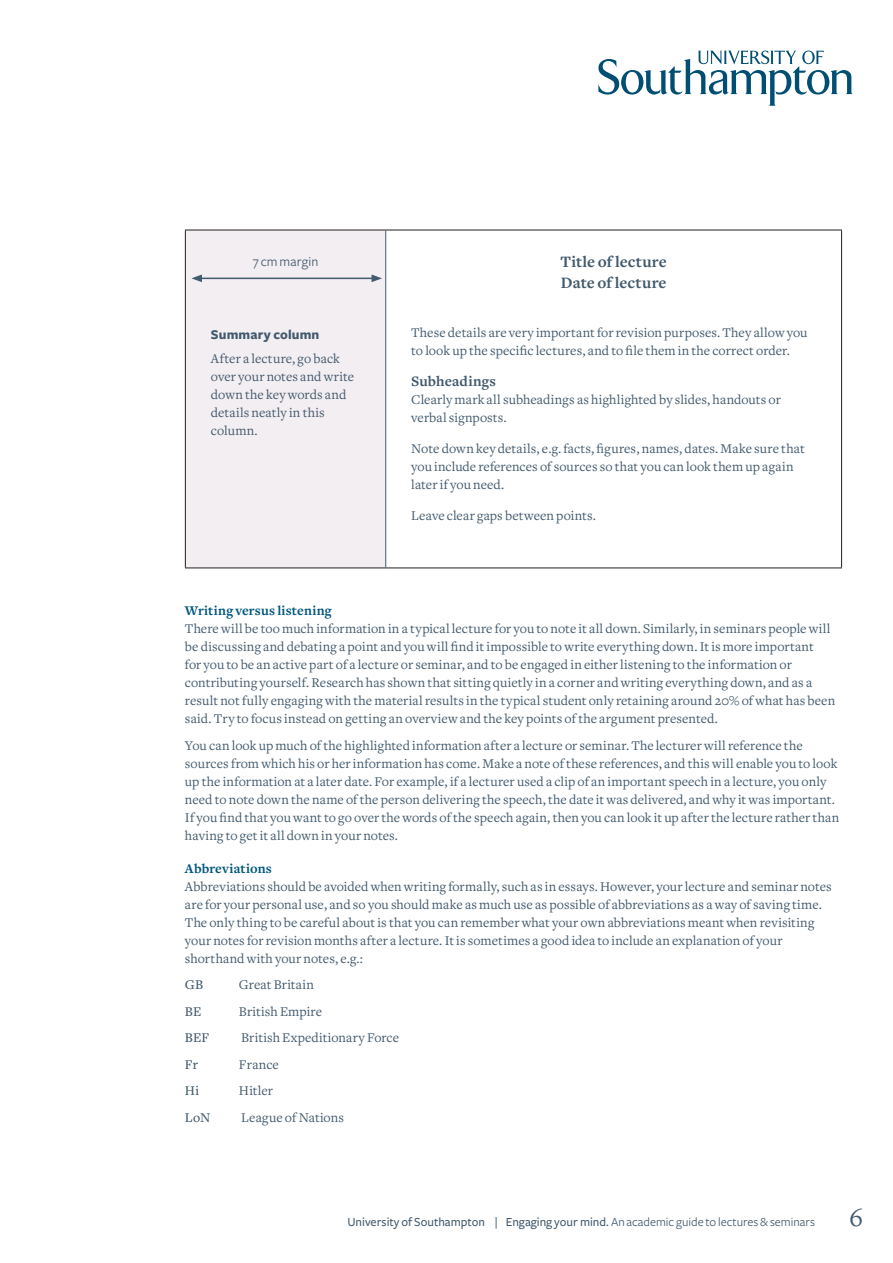
<style>
.page{position:relative;width:893px;height:1263px;background:#fff}
.page>*{position:absolute;margin:0;border:0;box-sizing:border-box;transform-origin:0 0}
.t1{font:27px "Freight Text";color:#425a6d}
.t2{font:700 16.5px/21px "Freight Text";color:#425a6d}
.t3{font:700 15px "Freight Text";letter-spacing:.01em;color:#425a6d}
.t4{font:13.8px/18px "Freight Text";letter-spacing:.005em;color:#425a6d}
.t5{font:700 13.8px "Freight Text";letter-spacing:.015em;color:#00577e}
.t6{font:500 13.8px "Freight Text";letter-spacing:.01em;color:#425a6d}
.t7{font:700 13.8px "Freight Sans";letter-spacing:.01em;color:#425a6d}
.t8{font:13.8px "Freight Sans";letter-spacing:.01em;color:#425a6d}
.t9{font:500 12.75px "Freight Sans";color:#425a6d}
.s1{font-weight:400}
</style>
<div class="page">
<svg style="left:598px;top:51px;width:255px;height:55px"></svg>
<div style="left:185px;top:230px;width:201px;height:338px;background:#f3eef2"></div>
<hr style="left:185px;top:230px;width:201px;height:1px;background:#231f20">
<hr style="left:185px;top:230px;width:1px;height:337px;background:#231f20">
<hr style="left:386px;top:230px;width:456px;height:1px;background:#231f20">
<hr style="left:841px;top:230px;width:1px;height:337px;background:#231f20">
<hr style="left:185px;top:567px;width:201px;height:1px;background:#231f20">
<hr style="left:386px;top:567px;width:456px;height:1px;background:#231f20">
<hr style="left:385px;top:230px;width:1px;height:337px;background:#425a6d">
<hr style="left:200px;top:278px;width:174px;height:1px;background:#425a6d">
<svg style="left:191px;top:274px;width:11px;height:8px"></svg>
<svg style="left:372px;top:274px;width:10px;height:8px"></svg>
<p class="t8" style="left:253px;top:254px;width:67px">7 cm margin</p>
<p class="t7" style="left:211px;top:327px;width:110px">Summary column</p>
<p class="t4" style="left:211px;top:350px;width:145px">After a lecture, go back over your notes and write down the key words and details neatly in this column.</p>
<p class="t2" style="left:561px;top:252px;width:108px">Title of lecture<br>Date of lecture</p>
<p class="t4" style="left:411px;top:324px;width:398px">These details are very important for revision purposes. They allow you to look up the specific lectures, and to file them in the correct order.</p>
<p class="t3" style="left:411px;top:373px;width:86px">Subheadings</p>
<p class="t4" style="left:411px;top:391px;width:371px">Clearly mark all subheadings as highlighted by slides, handouts or verbal signposts.</p>
<p class="t4" style="left:411px;top:440px;width:395px">Note down key details, e.g. facts, figures, names, dates. Make sure that you include references of sources so that you can look them up again later if you need.</p>
<p class="t4" style="left:411px;top:506px;width:186px">Leave clear gaps between points.</p>
<p class="t5" style="left:185px;top:603px;width:148px">Writing versus listening</p>
<p class="t4" style="left:185px;top:620px;width:652px">There will be too much information in a typical lecture for you to note it all down. Similarly, in seminars people will be discussing and debating a point and you will find it impossible to write everything down. It is more important<br>for you to be an active part of a lecture or seminar, and to be engaged in either listening to the information or contributing yourself. Research has shown that sitting quietly in a corner and writing everything down, and as a result not fully engaging with the material results in the typical student only retaining around 20% of what has been said. Try to focus instead on getting an overview and the key points of the argument presented.</p>
<p class="t4" style="left:185px;top:737px;width:656px">You can look up much of the highlighted information after a lecture or seminar. The lecturer will reference the sources from which his or her information has come. Make a note of these references, and this will enable you to look up the information at a later date. For example, if a lecturer used a clip of an important speech in a lecture, you only need to note down the name of the person delivering the speech, the date it was delivered, and why it was important.<br>If you find that you want to go over the words of the speech again, then you can look it up after the lecture rather than having to get it all down in your notes.</p>
<p class="t5" style="left:185px;top:860px;width:88px">Abbreviations</p>
<p class="t4" style="left:185px;top:877px;width:648px">Abbreviations should be avoided when writing formally, such as in essays. However, your lecture and seminar notes are for your personal use, and so you should make as much use as possible of abbreviations as a way of saving time.<br>The only thing to be careful about is that you can remember what your own abbreviations meant when revisiting your notes for revision months after a lecture. It is sometimes a good idea to include an explanation of your shorthand with your notes, e.g.:</p>
<p class="t6" style="left:185px;top:977px;width:20px">GB</p>
<p class="t4" style="left:239px;top:976px;width:76px">Great Britain</p>
<p class="t6" style="left:185px;top:1004px;width:18px">BE</p>
<p class="t4" style="left:239px;top:1002px;width:85px">British Empire</p>
<p class="t6" style="left:185px;top:1030px;width:26px">BEF</p>
<p class="t4" style="left:241px;top:1029px;width:159px">British Expeditionary Force</p>
<p class="t6" style="left:185px;top:1057px;width:15px">Fr</p>
<p class="t4" style="left:239px;top:1055px;width:41px">France</p>
<p class="t6" style="left:185px;top:1083px;width:16px">Hi</p>
<p class="t4" style="left:239px;top:1082px;width:36px">Hitler</p>
<p class="t6" style="left:185px;top:1110px;width:27px">LoN</p>
<p class="t4" style="left:241px;top:1108px;width:104px">League of Nations</p>
<p class="t9" style="left:347px;top:1215px;width:469px">University of Southampton | Engaging your mind. <span class="s1">An academic guide to lectures &amp; seminars</span></p>
<h1 class="t1" style="left:849px;top:1202px;width:15px">6</h1>
</div>
